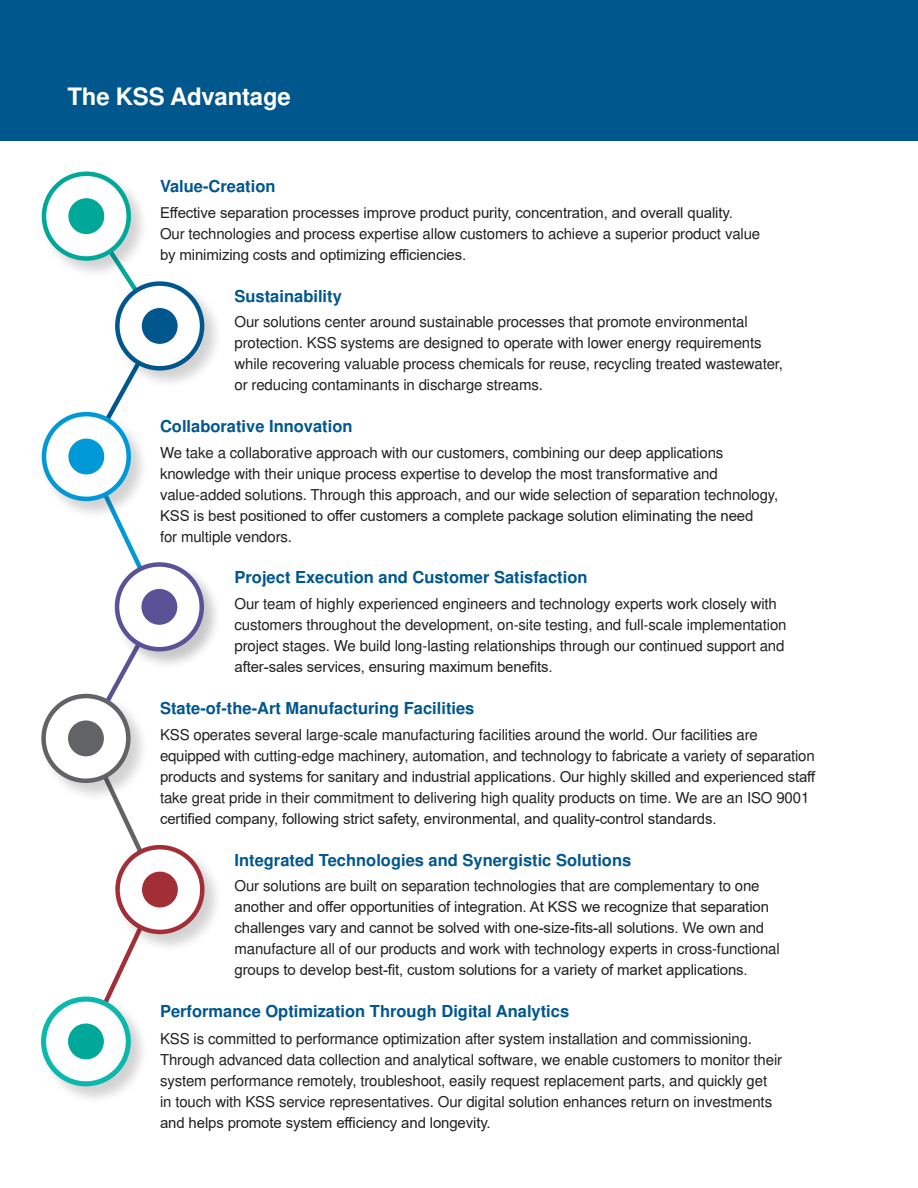
<style>
.page{position:relative;width:918px;height:1188px;background:#fff}
.page>*{position:absolute;margin:0;border:0;box-sizing:border-box;transform-origin:0 0}
.t1{font:700 24px "Arial";letter-spacing:-.01em;color:#fff}
.t2{font:700 16.5px "Arial";color:#00578d}
.t3{font:15px/21px "Arial";letter-spacing:-.01em;color:#221f1f}
</style>
<div class="page">
<div style="left:0;top:0;width:918px;height:141px;background:#00578d"></div>
<svg style="left:106px;top:279px;width:34px;height:716px"></svg>
<div style="left:41px;top:170px;width:109px;height:109px;background:#221f1f;opacity:.2"></div>
<div style="left:44px;top:174px;width:85px;height:84px;background:#fff;border-radius:50%"></div>
<div style="left:42px;top:172px;width:89px;height:89px;border:5px solid #00a899;border-radius:50%"></div>
<div style="left:68px;top:198px;width:36px;height:36px;background:#00a899;border-radius:50%"></div>
<div style="left:114px;top:280px;width:109px;height:109px;background:#221f1f;opacity:.2"></div>
<div style="left:117px;top:284px;width:85px;height:84px;background:#fff;border-radius:50%"></div>
<div style="left:115px;top:281px;width:89px;height:90px;border:5px solid #00578d;border-radius:50%"></div>
<div style="left:142px;top:308px;width:36px;height:36px;background:#00578d;border-radius:50%"></div>
<div style="left:41px;top:411px;width:109px;height:109px;background:#221f1f;opacity:.2"></div>
<div style="left:44px;top:414px;width:85px;height:85px;background:#fff;border-radius:50%"></div>
<div style="left:42px;top:412px;width:89px;height:89px;border:5px solid #0098d7;border-radius:50%"></div>
<div style="left:68px;top:439px;width:36px;height:35px;background:#0098d7;border-radius:50%"></div>
<div style="left:114px;top:561px;width:109px;height:109px;background:#221f1f;opacity:.25"></div>
<div style="left:117px;top:564px;width:85px;height:85px;background:#fff;border-radius:50%"></div>
<div style="left:115px;top:562px;width:89px;height:89px;border:5px solid #5a5297;border-radius:50%"></div>
<div style="left:141px;top:589px;width:36px;height:36px;background:#5a5297;border-radius:50%"></div>
<div style="left:40px;top:693px;width:109px;height:109px;background:#221f1f;opacity:.2"></div>
<div style="left:44px;top:696px;width:84px;height:85px;background:#fff;border-radius:50%"></div>
<div style="left:41px;top:694px;width:90px;height:89px;border:5px solid #626366;border-radius:50%"></div>
<div style="left:68px;top:720px;width:36px;height:36px;background:#626366;border-radius:50%"></div>
<div style="left:114px;top:844px;width:109px;height:109px;background:#221f1f;opacity:.2"></div>
<div style="left:118px;top:847px;width:84px;height:85px;background:#fff;border-radius:50%"></div>
<div style="left:115px;top:845px;width:90px;height:89px;border:5px solid #a22f38;border-radius:50%"></div>
<div style="left:142px;top:872px;width:36px;height:35px;background:#a22f38;border-radius:50%"></div>
<div style="left:40px;top:995px;width:110px;height:110px;background:#221f1f;opacity:.2"></div>
<div style="left:44px;top:999px;width:84px;height:85px;background:#fff;border-radius:50%"></div>
<div style="left:41px;top:997px;width:90px;height:89px;border:5px solid #0bb8ae;border-radius:50%"></div>
<div style="left:68px;top:1024px;width:36px;height:35px;background:#00a899;border-radius:50%"></div>
<h1 class="t1" style="left:68px;top:87px;width:225px">The KSS Advantage</h1>
<p class="t2" style="left:160px;top:180px;width:117px">Value-Creation</p>
<p class="t3" style="left:160px;top:202px;width:602px">E昀昀ective separation processes improve product purity, concentration, and overall quality.<br>Our technologies and process expertise allow customers to achieve a superior product value by minimizing costs and optimizing e昀케ciencies.</p>
<p class="t2" style="left:235px;top:289px;width:109px">Sustainability</p>
<p class="t3" style="left:235px;top:313px;width:550px">Our solutions center around sustainable processes that promote environmental protection. KSS systems are designed to operate with lower energy requirements while recovering valuable process chemicals for reuse, recycling treated wastewater, or reducing contaminants in discharge streams.</p>
<p class="t2" style="left:160px;top:420px;width:194px">Collaborative Innovation</p>
<p class="t3" style="left:160px;top:443px;width:620px">We take a collaborative approach with our customers, combining our deep applications knowledge with their unique process expertise to develop the most transformative and value-added solutions. Through this approach, and our wide selection of separation technology, KSS is best positioned to o昀昀er customers a complete package solution eliminating the need<br>for multiple vendors.</p>
<p class="t2" style="left:235px;top:571px;width:355px">Project Execution and Customer Satisfaction</p>
<p class="t3" style="left:235px;top:594px;width:553px">Our team of highly experienced engineers and technology experts work closely with customers throughout the development, on-site testing, and full-scale implementation project stages. We build long-lasting relationships through our continued support and after-sales services, ensuring maximum bene昀椀ts.</p>
<p class="t2" style="left:160px;top:702px;width:316px">State-of-the-Art Manufacturing Facilities</p>
<p class="t3" style="left:160px;top:725px;width:657px">KSS operates several large-scale manufacturing facilities around the world. Our facilities are equipped with cutting-edge machinery, automation, and technology to fabricate a variety of separation products and systems for sanitary and industrial applications. Our highly skilled and experienced sta昀昀take great pride in their commitment to delivering high quality products on time. We are an ISO 9001 certi昀椀ed company, following strict safety, environmental, and quality-control standards.</p>
<p class="t2" style="left:235px;top:853px;width:398px">Integrated Technologies and Synergistic Solutions</p>
<p class="t3" style="left:235px;top:877px;width:547px">Our solutions are built on separation technologies that are complementary to one another and o昀昀er opportunities of integration. At KSS we recognize that separation challenges vary and cannot be solved with one-size-昀椀ts-all solutions. We own and manufacture all of our products and work with technology experts in cross-functional groups to develop best-昀椀t, custom solutions for a variety of market applications.</p>
<p class="t2" style="left:160px;top:1005px;width:411px">Performance Optimization Through Digital Analytics</p>
<p class="t3" style="left:160px;top:1030px;width:624px">KSS is committed to performance optimization after system installation and commissioning.<br>Through advanced data collection and analytical software, we enable customers to monitor their system performance remotely, troubleshoot, easily request replacement parts, and quickly get in touch with KSS service representatives. Our digital solution enhances return on investments and helps promote system e昀케ciency and longevity.</p>
</div>
